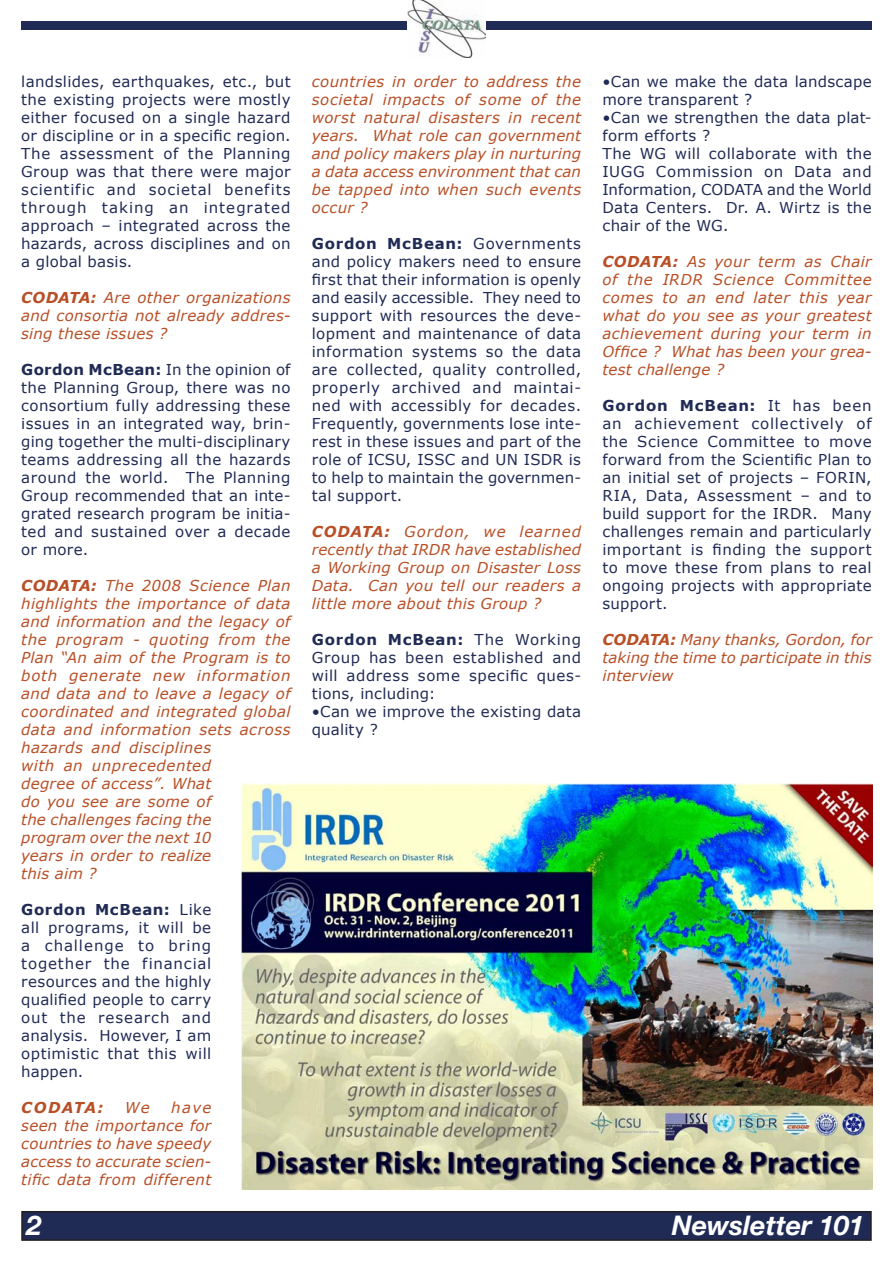
<style>
.page{position:relative;width:893px;height:1263px;background:#fff}
.page>*{position:absolute;margin:0;border:0;box-sizing:border-box;transform-origin:0 0}
.t1{font:italic 700 27px "Helvetica Neue";color:#fff}
.Texte_courant{font:15px/18px "Verdana";letter-spacing:.02em;color:#202b55;text-align:justify}
.Texte_courant-2{font:italic 15px/18px "Verdana";letter-spacing:.02em;color:#b84f26;text-align:justify}
.Texte_courant-3{font:italic 700 15px "Verdana";letter-spacing:.075em;color:#b84f26}
.s1{font-weight:700}
</style>
<div class="page">
<div style="left:22px;top:1212px;width:849px;height:28px;background:#202b55"></div>
<div style="left:21px;top:1211px;width:851px;height:30px;border:2px solid #231f20"></div>
<div style="left:21px;top:21px;width:851px;height:8px;background:#202b55"></div>
<img style="left:408px;top:0;width:77px;height:58px">
<img style="left:241px;top:783px;width:631px;height:406px">
<p class="Texte_courant" style="left:21px;top:73px;width:271px">landslides, earthquakes, etc., but the existing projects were mostly either focused on a single hazard or discipline or in a specific region.<br>The assessment of the Planning Group was that there were major scientific and societal benefits through taking an integrated approach – integrated across the hazards, across disciplines and on a global basis.</p>
<p class="Texte_courant-2" style="left:21px;top:288px;width:271px"><span class="s1">CODATA:</span> Are other organizations and consortia not already addres&shy;sing these issues ?</p>
<p class="Texte_courant" style="left:21px;top:361px;width:271px"><span class="s1">Gordon McBean:</span> In the opinion of the Planning Group, there was no consortium fully addressing these issues in an integrated way, brin&shy;ging together the multi-disciplinary teams addressing all the hazards around the world. The Planning Group recommended that an inte&shy;grated research program be initia&shy;ted and sustained over a decade or more.</p>
<p class="Texte_courant-2" style="left:21px;top:576px;width:271px;text-align:left"><span class="s1">CODATA:</span> The 2008 Science Plan highlights the importance of data and information and the legacy of the program - quoting from the<br>Plan “An aim of the Program is to both generate new information and data and to leave a legacy of coordinated and integrated global data and information sets across hazards and disciplines<br>with an unprecedented<br>degree of access”. What<br>do you see are some of<br>the challenges facing the<br>program over the next 10<br>years in order to realize<br>this aim ?</p>
<p class="Texte_courant" style="left:21px;top:901px;width:192px"><span class="s1">Gordon McBean:</span> Like all programs, it will be a challenge to bring together the financial resources and the highly qualified people to carry out the research and analysis. However, I am optimistic that this will happen.</p>
<p class="Texte_courant-3" style="left:21px;top:1098px;width:84px">CODATA:</p>
<p class="Texte_courant-2" style="left:125px;top:1098px;width:26px">We</p>
<p class="Texte_courant-2" style="left:21px;top:1098px;width:192px;text-indent:150px">have seen the importance for countries to have speedy access to accurate scien&shy;tific data from different</p>
<p class="Texte_courant-2" style="left:312px;top:72px;width:271px">countries in order to address the societal impacts of some of the worst natural disasters in recent years. What role can government and policy makers play in nurturing a data access environment that can be tapped into when such events occur ?</p>
<p class="Texte_courant" style="left:312px;top:235px;width:271px"><span class="s1">Gordon McBean:</span> Governments and policy makers need to ensure first that their information is openly and easily accessible. They need to support with resources the deve&shy;lopment and maintenance of data information systems so the data are collected, quality controlled, properly archived and maintai&shy;ned with accessibly for decades.<br>Frequently, governments lose inte&shy;rest in these issues and part of the role of ICSU, ISSC and UN ISDR is to help to maintain the governmen&shy;tal support.</p>
<p class="Texte_courant-2" style="left:312px;top:522px;width:271px"><span class="s1">CODATA:</span> Gordon, we learned recently that IRDR have established a Working Group on Disaster Loss Data. Can you tell our readers a little more about this Group ?</p>
<p class="Texte_courant" style="left:312px;top:631px;width:271px"><span class="s1">Gordon McBean:</span> The Working Group has been established and will address some specific ques&shy;tions, including:</p>
<p class="Texte_courant" style="left:312px;top:703px;width:271px">•Can we improve the existing data quality ?</p>
<p class="Texte_courant" style="left:602px;top:73px;width:271px">•Can we make the data landscape more transparent ?</p>
<p class="Texte_courant" style="left:602px;top:109px;width:271px">•Can we strengthen the data plat&shy;form efforts ?</p>
<p class="Texte_courant" style="left:602px;top:145px;width:271px">The WG will collaborate with the IUGG Commission on Data and Information, CODATA and the World Data Centers. Dr. A. Wirtz is the chair of the WG.</p>
<p class="Texte_courant-2" style="left:602px;top:252px;width:271px"><span class="s1">CODATA:</span> As your term as Chair of the IRDR Science Committee comes to an end later this year what do you see as your greatest achievement during your term in Office ? What has been your grea&shy;test challenge ?</p>
<p class="Texte_courant" style="left:602px;top:397px;width:271px"><span class="s1">Gordon McBean:</span> It has been an achievement collectively of the Science Committee to move forward from the Scientific Plan to an initial set of projects – FORIN, RIA, Data, Assessment – and to build support for the IRDR. Many challenges remain and particularly important is finding the support to move these from plans to real ongoing projects with appropriate support.</p>
<p class="Texte_courant-2" style="left:602px;top:630px;width:271px"><span class="s1">CODATA:</span> Many thanks, Gordon, for taking the time to participate in this interview</p>
<p class="t1" style="left:27px;top:1209px;width:17px">2</p>
<p class="t1" style="left:672px;top:1209px;width:194px">Newsletter 101</p>
</div>
